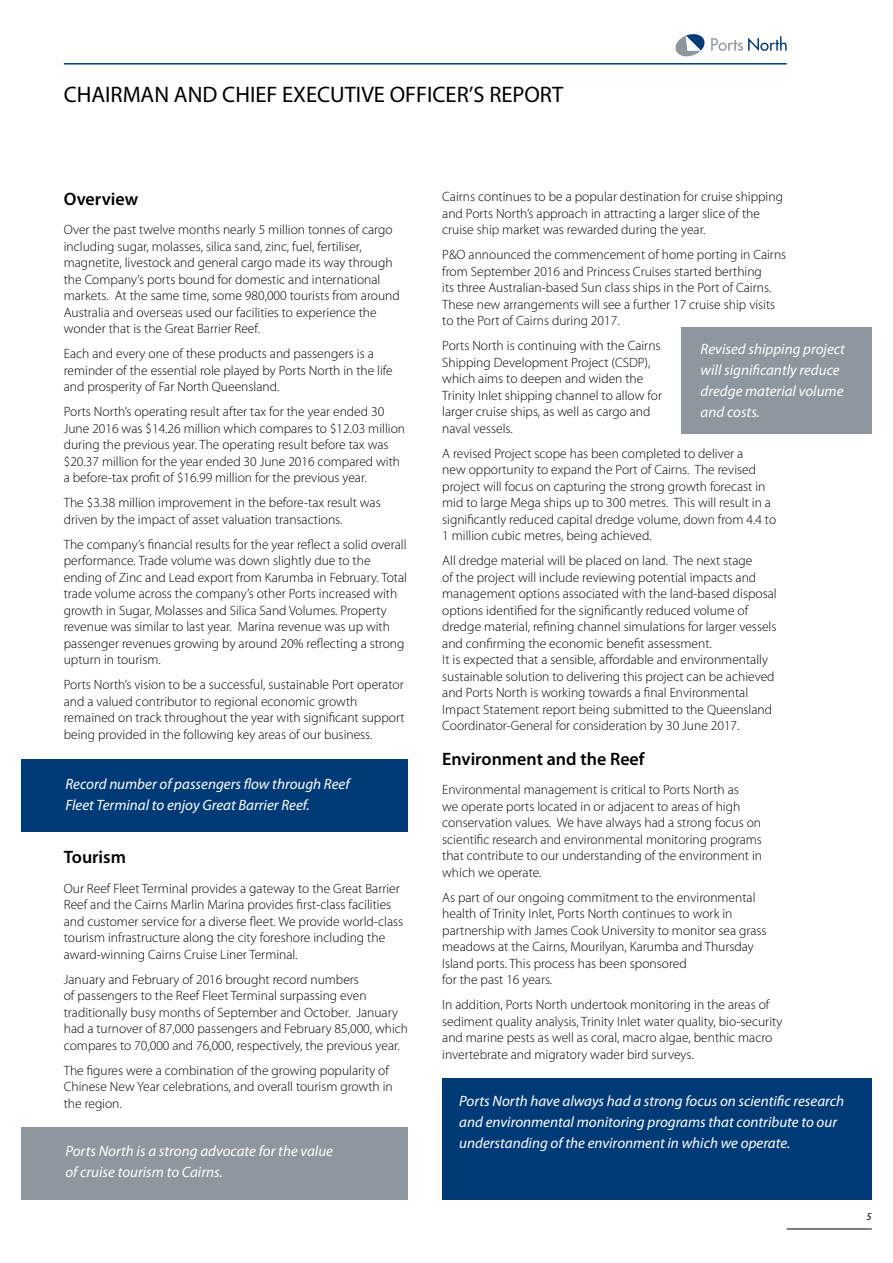
<style>
.page{position:relative;width:893px;height:1263px;background:#fff}
.page>*{position:absolute;margin:0;border:0;box-sizing:border-box;transform-origin:0 0}
.t1{font:22.5px "Myriad Pro";color:#000}
.t2{font:600 18px "Myriad Pro";color:#000}
.t3{font:italic 15px/21px "Myriad Pro";color:#fff}
.t4{font:300 13.5px/16.5px "Myriad Pro";color:#000}
.t5{font:italic 10.5px "Myriad Pro";color:#000}
</style>
<div class="page">
<svg style="left:711px;top:36px;width:76px;height:15px"></svg>
<svg style="left:675px;top:34px;width:30px;height:23px"></svg>
<hr style="left:64px;top:63px;width:723px;height:2px;background:#003b78">
<div style="left:21px;top:759px;width:387px;height:73px;background:#003b78"></div>
<div style="left:21px;top:1127px;width:387px;height:72px;background:#8e979d"></div>
<hr style="left:787px;top:1229px;width:85px;height:1px;background:#000">
<div style="left:681px;top:327px;width:191px;height:107px;background:#8e979d"></div>
<div style="left:442px;top:1078px;width:430px;height:121px;background:#003b78"></div>
<h1 class="t1" style="left:64px;top:80px;width:501px">CHAIRMAN AND CHIEF EXECUTIVE OFFICER’S REPORT</h1>
<h2 class="t2" style="left:64px;top:187px;width:76px">Overview</h2>
<p class="t4" style="left:64px;top:221px;width:337px">Over the past twelve months nearly 5 million tonnes of cargo including sugar, molasses, silica sand, zinc, fuel, fertiliser, magnetite, livestock and general cargo made its way through the Company’s ports bound for domestic and international markets. At the same time, some 980,000 tourists from around Australia and overseas used our facilities to experience the wonder that is the Great Barrier Reef.</p>
<p class="t4" style="left:64px;top:345px;width:331px">Each and every one of these products and passengers is a reminder of the essential role played by Ports North in the life and prosperity of Far North Queensland.</p>
<p class="t4" style="left:64px;top:403px;width:343px">Ports North’s operating result after tax for the year ended 30<br>June 2016 was $14.26 million which compares to $12.03 million during the previous year. The operating result before tax was $20.37 million for the year ended 30 June 2016 compared with a before-tax profit of $16.99 million for the previous year.</p>
<p class="t4" style="left:64px;top:494px;width:318px">The $3.38 million improvement in the before-tax result was driven by the impact of asset valuation transactions.</p>
<p class="t4" style="left:64px;top:536px;width:345px">The company’s financial results for the year reflect a solid overall performance. Trade volume was down slightly due to the ending of Zinc and Lead export from Karumba in February. Total trade volume across the company’s other Ports increased with growth in Sugar, Molasses and Silica Sand Volumes. Property revenue was similar to last year. Marina revenue was up with passenger revenues growing by around 20% reflecting a strong upturn in tourism.</p>
<p class="t4" style="left:64px;top:676px;width:342px">Ports North’s vision to be a successful, sustainable Port operator and a valued contributor to regional economic growth remained on track throughout the year with significant support being provided in the following key areas of our business.</p>
<p class="t3" style="left:65px;top:773px;width:286px">Record number of passengers flow through Reef<br>Fleet Terminal to enjoy Great Barrier Reef.</p>
<h2 class="t2" style="left:64px;top:846px;width:64px">Tourism</h2>
<p class="t4" style="left:64px;top:880px;width:341px">Our Reef Fleet Terminal provides a gateway to the Great Barrier Reef and the Cairns Marlin Marina provides first-class facilities and customer service for a diverse fleet. We provide world-class tourism infrastructure along the city foreshore including the award-winning Cairns Cruise Liner Terminal.</p>
<p class="t4" style="left:64px;top:971px;width:346px">January and February of 2016 brought record numbers<br>of passengers to the Reef Fleet Terminal surpassing even traditionally busy months of September and October. January had a turnover of 87,000 passengers and February 85,000, which compares to 70,000 and 76,000, respectively, the previous year.</p>
<p class="t4" style="left:64px;top:1062px;width:330px">The figures were a combination of the growing popularity of<br>Chinese New Year celebrations, and overall tourism growth in the region.</p>
<p class="t3" style="left:65px;top:1140px;width:269px">Ports North is a strong advocate for the value of cruise tourism to Cairns.</p>
<p class="t4" style="left:442px;top:189px;width:342px">Cairns continues to be a popular destination for cruise shipping and Ports North’s approach in attracting a larger slice of the cruise ship market was rewarded during the year.</p>
<p class="t4" style="left:442px;top:247px;width:346px">P&amp;O announced the commencement of home porting in Cairns from September 2016 and Princess Cruises started berthing<br>its three Australian-based Sun class ships in the Port of Cairns.<br>These new arrangements will see a further 17 cruise ship visits to the Port of Cairns during 2017.</p>
<p class="t4" style="left:442px;top:338px;width:221px">Ports North is continuing with the Cairns Shipping Development Project (CSDP), which aims to deepen and widen the Trinity Inlet shipping channel to allow for larger cruise ships, as well as cargo and naval vessels.</p>
<p class="t4" style="left:442px;top:445px;width:335px">A revised Project scope has been completed to deliver a<br>new opportunity to expand the Port of Cairns. The revised project will focus on capturing the strong growth forecast in mid to large Mega ships up to 300 metres. This will result in a significantly reduced capital dredge volume, down from 4.4 to 1 million cubic metres, being achieved.</p>
<p class="t4" style="left:442px;top:553px;width:336px">All dredge material will be placed on land. The next stage<br>of the project will include reviewing potential impacts and management options associated with the land-based disposal options identified for the significantly reduced volume of dredge material, refining channel simulations for larger vessels and confirming the economic benefit assessment.<br>It is expected that a sensible, affordable and environmentally sustainable solution to delivering this project can be achieved and Ports North is working towards a final Environmental Impact Statement report being submitted to the Queensland Coordinator-General for consideration by 30 June 2017.</p>
<h2 class="t2" style="left:442px;top:747px;width:204px">Environment and the Reef</h2>
<p class="t4" style="left:442px;top:781px;width:321px">Environmental management is critical to Ports North as<br>we operate ports located in or adjacent to areas of high conservation values. We have always had a strong focus on scientific research and environmental monitoring programs that contribute to our understanding of the environment in which we operate.</p>
<p class="t4" style="left:442px;top:889px;width:326px">As part of our ongoing commitment to the environmental health of Trinity Inlet, Ports North continues to work in partnership with James Cook University to monitor sea grass meadows at the Cairns, Mourilyan, Karumba and Thursday Island ports. This process has been sponsored<br>for the past 16 years.</p>
<p class="t4" style="left:442px;top:996px;width:342px">In addition, Ports North undertook monitoring in the areas of sediment quality analysis, Trinity Inlet water quality, bio-security and marine pests as well as coral, macro algae, benthic macro invertebrate and migratory wader bird surveys.</p>
<p class="t3" style="left:701px;top:338px;width:146px">Revised shipping project will significantly reduce dredge material volume and costs.</p>
<p class="t3" style="left:459px;top:1091px;width:386px">Ports North have always had a strong focus on scientific research and environmental monitoring programs that contribute to our understanding of the environment in which we operate.</p>
<p class="t5" style="left:866px;top:1209px;width:7px">5</p>
</div>
